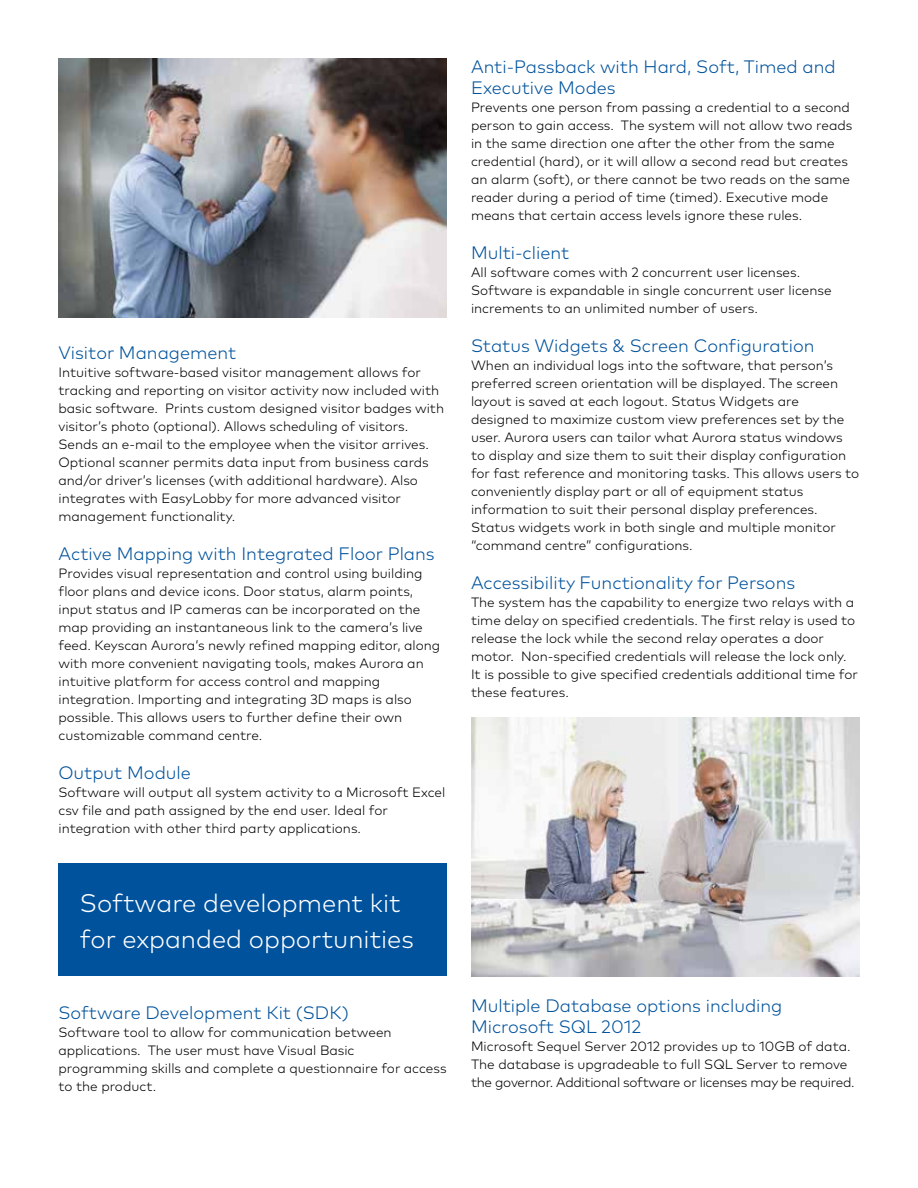
<style>
.page{position:relative;width:918px;height:1188px;background:#fff}
.page>*{position:absolute;margin:0;border:0;box-sizing:border-box;transform-origin:0 0}
.t1{font:300 25.5px/36px "Mark Pro";color:#fff}
.t2{font:300 18px/21px "Mark Pro";color:#00529c}
.t3{font:300 13.5px/18px "Mark Pro";color:#000}
</style>
<div class="page">
<img style="left:58px;top:58px;width:389px;height:260px">
<img style="left:471px;top:717px;width:389px;height:259px">
<div style="left:58px;top:864px;width:389px;height:112px;background:#00529c"></div>
<h2 class="t2" style="left:58px;top:340px;width:179px">Visitor Management</h2>
<p class="t3" style="left:58px;top:362px;width:387px">Intuitive software-based visitor management allows for tracking and reporting on visitor activity now included with basic software. Prints custom designed visitor badges with visitor’s photo (optional). Allows scheduling of visitors.<br>Sends an e-mail to the employee when the visitor arrives.<br>Optional scanner permits data input from business cards and/or driver’s licenses (with additional hardware). Also integrates with EasyLobby for more advanced visitor management functionality.</p>
<h2 class="t2" style="left:58px;top:541px;width:378px">Active Mapping with Integrated Floor Plans</h2>
<p class="t3" style="left:58px;top:563px;width:383px">Provides visual representation and control using building floor plans and device icons. Door status, alarm points, input status and IP cameras can be incorporated on the map providing an instantaneous link to the camera’s live feed. Keyscan Aurora’s newly refined mapping editor, along with more convenient navigating tools, makes Aurora an intuitive platform for access control and mapping integration. Importing and integrating 3D maps is also possible. This allows users to further define their own customizable command centre.</p>
<h2 class="t2" style="left:58px;top:760px;width:134px">Output Module</h2>
<p class="t3" style="left:58px;top:782px;width:388px">Software will output all system activity to a Microsoft Excel csv file and path assigned by the end user. Ideal for integration with other third party applications.</p>
<h1 class="t1" style="left:80px;top:883px;width:336px">Software development kit for expanded opportunities</h1>
<h2 class="t2" style="left:58px;top:1000px;width:292px">Software Development Kit (SDK)</h2>
<p class="t3" style="left:58px;top:1022px;width:390px">Software tool to allow for communication between applications. The user must have Visual Basic programming skills and complete a questionnaire for access to the product.</p>
<h2 class="t2" style="left:471px;top:54px;width:366px">Anti-Passback with Hard, Soft, Timed and<br>Executive Modes</h2>
<p class="t3" style="left:471px;top:97px;width:383px">Prevents one person from passing a credential to a second person to gain access. The system will not allow two reads in the same direction one after the other from the same credential (hard), or it will allow a second read but creates an alarm (soft), or there cannot be two reads on the same reader during a period of time (timed). Executive mode means that certain access levels ignore these rules.</p>
<h2 class="t2" style="left:471px;top:240px;width:100px">Multi-client</h2>
<p class="t3" style="left:471px;top:262px;width:362px">All software comes with 2 concurrent user licenses.<br>Software is expandable in single concurrent user license increments to an unlimited number of users.</p>
<h2 class="t2" style="left:471px;top:333px;width:345px">Status Widgets &amp; Screen Configuration</h2>
<p class="t3" style="left:471px;top:355px;width:390px">When an individual logs into the software, that person’s preferred screen orientation will be displayed. The screen layout is saved at each logout. Status Widgets are designed to maximize custom view preferences set by the user. Aurora users can tailor what Aurora status windows to display and size them to suit their display configuration for fast reference and monitoring tasks. This allows users to conveniently display part or all of equipment status information to suit their personal display preferences.<br>Status widgets work in both single and multiple monitor “command centre” configurations.</p>
<h2 class="t2" style="left:471px;top:570px;width:326px">Accessibility Functionality for Persons</h2>
<p class="t3" style="left:471px;top:592px;width:388px">The system has the capability to energize two relays with a time delay on specified credentials. The first relay is used to release the lock while the second relay operates a door motor. Non-specified credentials will release the lock only.<br>It is possible to give specified credentials additional time for these features.</p>
<h2 class="t2" style="left:471px;top:993px;width:313px">Multiple Database options including<br>Microsoft SQL 2012</h2>
<p class="t3" style="left:471px;top:1036px;width:385px">Microsoft Sequel Server 2012 provides up to 10GB of data.<br>The database is upgradeable to full SQL Server to remove the governor. Additional software or licenses may be required.</p>
</div>
